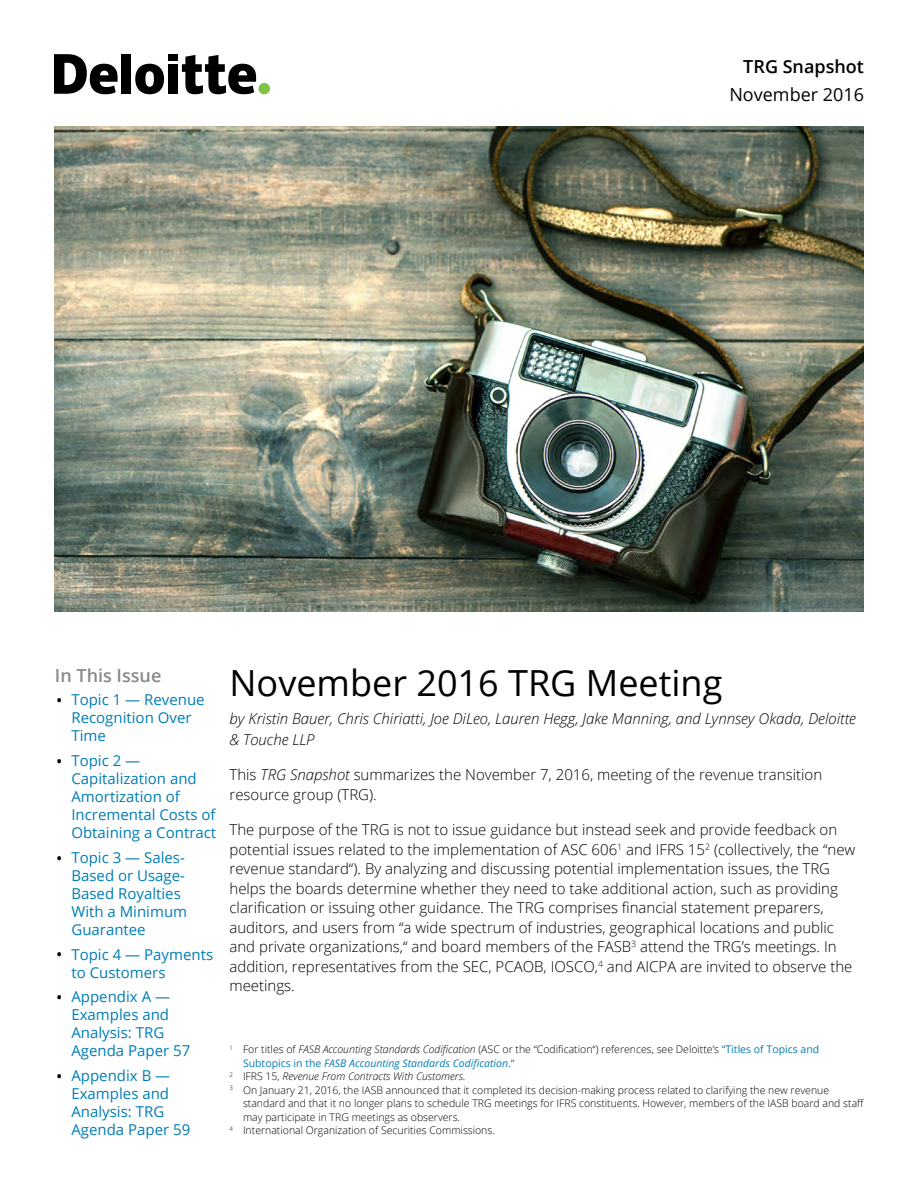
<style>
.page{position:relative;width:918px;height:1188px;background:#fff}
.page>*{position:absolute;margin:0;border:0;box-sizing:border-box;transform-origin:0 0}
.t1{font:36px "Open Sans";color:#000}
.t2{font:18px "Open Sans";color:#000}
.t3{font:600 18px "Open Sans";color:#878a8f}
.t4{font:600 18px "Open Sans";color:#000}
.t5{font:300 15px/19.5px "Open Sans";color:#000}
.t6{font:15px/18px "Open Sans";color:#007db6}
.t7{font:italic 300 15px/21px "Open Sans";color:#000}
.t8{font:300 10.5px "Open Sans";color:#000}
.t9{font:italic 10.5px "Open Sans";color:#007db6}
.t10{font:italic 300 10.5px "Open Sans";color:#000}
.s1{font-weight:300;font-size:24px;color:#000}
.s2{font-style:italic}
.s3{font-weight:400;color:#007db6}
.s4{font-style:normal}
</style>
<div class="page">
<div style="left:259px;top:83px;width:11px;height:11px;background:#80c342;border-radius:50%"></div>
<div style="left:121px;top:54px;width:10px;height:40px;background:#000"></div>
<svg style="left:135px;top:64px;width:29px;height:30px"></svg>
<div style="left:168px;top:64px;width:10px;height:30px;background:#000"></div>
<div style="left:168px;top:54px;width:10px;height:7px;background:#000"></div>
<svg style="left:182px;top:55px;width:74px;height:39px"></svg>
<svg style="left:54px;top:54px;width:64px;height:40px"></svg>
<img style="left:54px;top:126px;width:810px;height:486px">
<p class="t4" style="left:743px;top:54px;width:122px">TRG Snapshot</p>
<p class="t2" style="left:729px;top:82px;width:136px">November 2016</p>
<p class="t3" style="left:55px;top:663px;width:108px">In This Issue</p>
<p class="t6" style="left:71px;top:691px;width:135px;text-indent:-16px"><span class="s1">•</span> Topic 1 — Revenue<br>Recognition Over<br>Time</p>
<p class="t6" style="left:71px;top:751px;width:146px;text-indent:-16px"><span class="s1">•</span> Topic 2 —<br>Capitalization and<br>Amortization of<br>Incremental Costs of<br>Obtaining a Contract</p>
<p class="t6" style="left:71px;top:848px;width:117px;text-indent:-16px"><span class="s1">•</span> Topic 3 — Sales-<br>Based or Usage-<br>Based Royalties<br>With a Minimum<br>Guarantee</p>
<p class="t6" style="left:71px;top:945px;width:143px;text-indent:-16px"><span class="s1">•</span> Topic 4 — Payments to Customers</p>
<p class="t6" style="left:71px;top:988px;width:120px;text-indent:-16px"><span class="s1">•</span> Appendix A —<br>Examples and<br>Analysis: TRG<br>Agenda Paper 57</p>
<p class="t6" style="left:71px;top:1066px;width:120px;text-indent:-16px"><span class="s1">•</span> Appendix B —<br>Examples and<br>Analysis: TRG<br>Agenda Paper 59</p>
<h1 class="t1" style="left:230px;top:658px;width:494px">November 2016 TRG Meeting</h1>
<p class="t7" style="left:230px;top:707px;width:628px">by Kristin Bauer, Chris Chiriatti, Joe DiLeo, Lauren Hegg, Jake Manning, and Lynnsey Okada, Deloitte &amp; Touche LLP</p>
<p class="t5" style="left:230px;top:765px;width:594px">This <span class="s2">TRG Snapshot</span> summarizes the November 7, 2016, meeting of the revenue transition resource group (TRG).</p>
<p class="t5" style="left:229px;top:820px;width:628px">The purpose of the TRG is not to issue guidance but instead seek and provide feedback on potential issues related to the implementation of ASC 606<sup>1</sup> and IFRS 15<sup>2</sup> (collectively, the “new revenue standard“). By analyzing and discussing potential implementation issues, the TRG helps the boards determine whether they need to take additional action, such as providing clarification or issuing other guidance. The TRG comprises financial statement preparers, auditors, and users from “a wide spectrum of industries, geographical locations and public and private organizations,“ and board members of the FASB<sup>3</sup> attend the TRG’s meetings. In addition, representatives from the SEC, PCAOB, IOSCO,<sup>4</sup> and AICPA are invited to observe the meetings.</p>
<p class="t8" style="left:230px;top:1042px;width:591px"><sup>1</sup> For titles of <span class="s2">FASB Accounting Standards Codification</span> (ASC or the “Codification“) references, see Deloitte’s <span class="s3">“Titles of Topics and</span></p>
<p class="t9" style="left:243px;top:1055px;width:273px"><span class="s4">Subtopics in the</span> FASB Accounting Standards Codification<span class="s4">.“</span></p>
<p class="t10" style="left:230px;top:1069px;width:237px"><sup>2</sup> <span class="s4">IFRS 15,</span> Revenue From Contracts With Customers<span class="s4">.</span></p>
<p class="t8" style="left:230px;top:1082px;width:601px"><sup>3</sup> On January 21, 2016, the IASB announced that it completed its decision-making process related to clarifying the new revenue</p>
<p class="t8" style="left:243px;top:1096px;width:623px">standard and that it no longer plans to schedule TRG meetings for IFRS constituents. However, members of the IASB board and staff</p>
<p class="t8" style="left:243px;top:1110px;width:219px">may participate in TRG meetings as observers.</p>
<p class="t8" style="left:230px;top:1123px;width:267px"><sup>4</sup> International Organization of Securities Commissions.</p>
</div>
